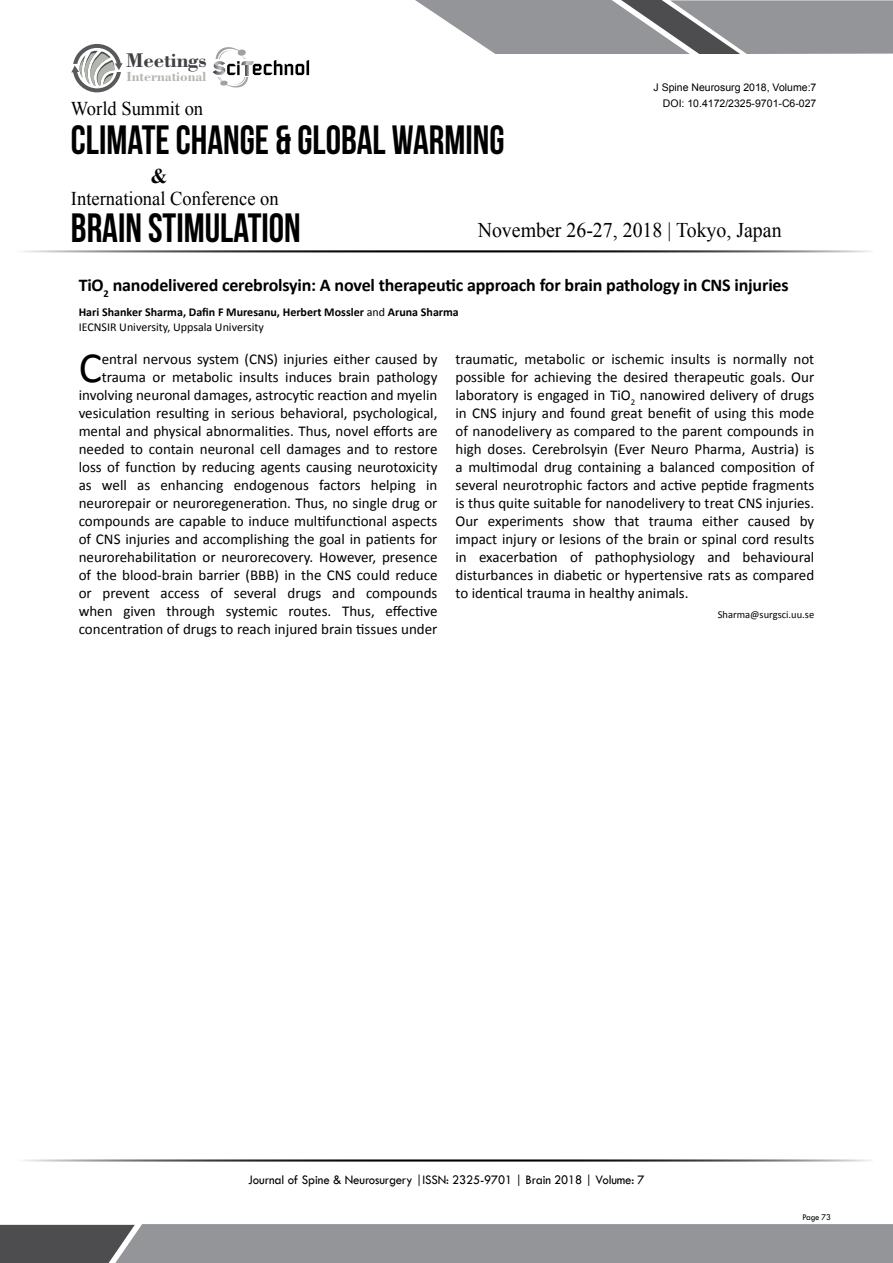
<style>
.page{position:relative;width:893px;height:1263px;background:#fff}
.page>*{position:absolute;margin:0;border:0;box-sizing:border-box;transform-origin:0 0}
.t1{font:43.35px "Calibri";color:#000}
.t2{font:40.8px/88.1px "Bebas Neue";color:#000;scale:.95 1}
.t3{font:700 21px "Bodoni BT";color:#414042}
.t4{font:20.85px "Times New Roman";color:#000;scale:.95 1}
.t5{font:700 20.85px "Times New Roman";color:#000;scale:.95 1}
.t6{font:19.5px "Times New Roman";color:#000;scale:.95 1}
.t7{font:700 18px "Calibri";letter-spacing:-.01em;color:#000}
.t8{font:15px/18px "Calibri";color:#000;text-align:right}
.t9{font:700 13.95px "Bodoni BT";color:#b3b6af}
.t10{font:13.5px "Tw Cen";letter-spacing:-.01em;color:#000;scale:.95 1}
.t11{font:700 12px/15px "Calibri";color:#000}
.t12{font:10.5px/15.6px "Arial";color:#000;text-align:right}
.t13{font:10.5px "Calibri";color:#000}
.t14{font:9px "Tw Cen";letter-spacing:-.02em;color:#000;scale:.95 1}
.s1{font-weight:400}
</style>
<div class="page">
<hr style="left:14px;top:250px;width:859px;height:2px;background:#000">
<hr style="left:14px;top:1159px;width:859px;height:2px;background:#000">
<svg style="left:415px;top:0;width:478px;height:54px;background:#9a9c9e"></svg>
<svg style="left:0;top:1224px;width:893px;height:39px;background:#8b8c8f"></svg>
<svg style="left:71px;top:44px;width:52px;height:48px"></svg>
<svg style="left:213px;top:47px;width:96px;height:41px"></svg>
<h3 class="t3" style="left:126px;top:47px;width:82px">Meetings</h3>
<p class="t9" style="left:127px;top:68px;width:81px">International</p>
<h3 class="t6" style="left:71px;top:96px;width:141px">World Summit on</h3>
<p class="t12" style="left:654px;top:80px;width:164px">J Spine Neurosurg 2018, Volume:7<br>DOI: 10.4172/2325-9701-C6-027</p>
<h2 class="t2" style="left:71px;top:96px;width:458px">CLIMATE CHANGE &amp; GLOBAL WARMING<br>BRAIN STIMULATION</h2>
<h3 class="t5" style="left:151px;top:161px;width:19px">&amp;</h3>
<h3 class="t6" style="left:71px;top:185px;width:220px">International Conference on</h3>
<h3 class="t4" style="left:478px;top:216px;width:321px">November 26-27, 2018 | Tokyo, Japan</h3>
<p class="t7" style="left:79px;top:273px;width:711px">TiO<sub>2</sub> nanodelivered cerebrolsyin: A novel therapeutic approach for brain pathology in CNS injuries</p>
<p class="t11" style="left:79px;top:305px;width:382px">Hari Shanker Sharma, Dafin F Muresanu, Herbert Mossler <span class="s1">and</span> Aruna Sharma<br><span class="s1">IECNSIR University, Uppsala University</span></p>
<p class="t8" style="left:79px;top:350px;width:360px">entral nervous system (CNS) injuries either caused by trauma or metabolic insults induces brain pathology involving neuronal damages, astrocytic reaction and myelin vesiculation resulting in serious behavioral, psychological, mental and physical abnormalities. Thus, novel efforts are needed to contain neuronal cell damages and to restore loss of function by reducing agents causing neurotoxicity as well as enhancing endogenous factors helping in neurorepair or neuroregeneration. Thus, no single drug or compounds are capable to induce multifunctional aspects of CNS injuries and accomplishing the goal in patients for neurorehabilitation or neurorecovery. However, presence of the blood-brain barrier (BBB) in the CNS could reduce or prevent access of several drugs and compounds when given through systemic routes. Thus, effective concentration of drugs to reach injured brain tissues under</p>
<p class="t8" style="left:455px;top:350px;width:360px;text-align:justify">traumatic, metabolic or ischemic insults is normally not possible for achieving the desired therapeutic goals. Our laboratory is engaged in TiO<sub>2</sub> nanowired delivery of drugs in CNS injury and found great benefit of using this mode of nanodelivery as compared to the parent compounds in high doses. Cerebrolsyin (Ever Neuro Pharma, Austria) is a multimodal drug containing a balanced composition of several neurotrophic factors and active peptide fragments is thus quite suitable for nanodelivery to treat CNS injuries.<br>Our experiments show that trauma either caused by impact injury or lesions of the brain or spinal cord results in exacerbation of pathophysiology and behavioural disturbances in diabetic or hypertensive rats as compared to identical trauma in healthy animals.</p>
<h1 class="t1" style="left:79px;top:340px;width:25px">C</h1>
<p class="t13" style="left:718px;top:608px;width:98px">Sharma@surgsci.uu.se</p>
<p class="t10" style="left:248px;top:1172px;width:419px">Journal of Spine &amp; Neurosurgery |ISSN: 2325-9701 | Brain 2018 | Volume: 7</p>
<p class="t14" style="left:802px;top:1212px;width:32px">Page 73</p>
</div>
